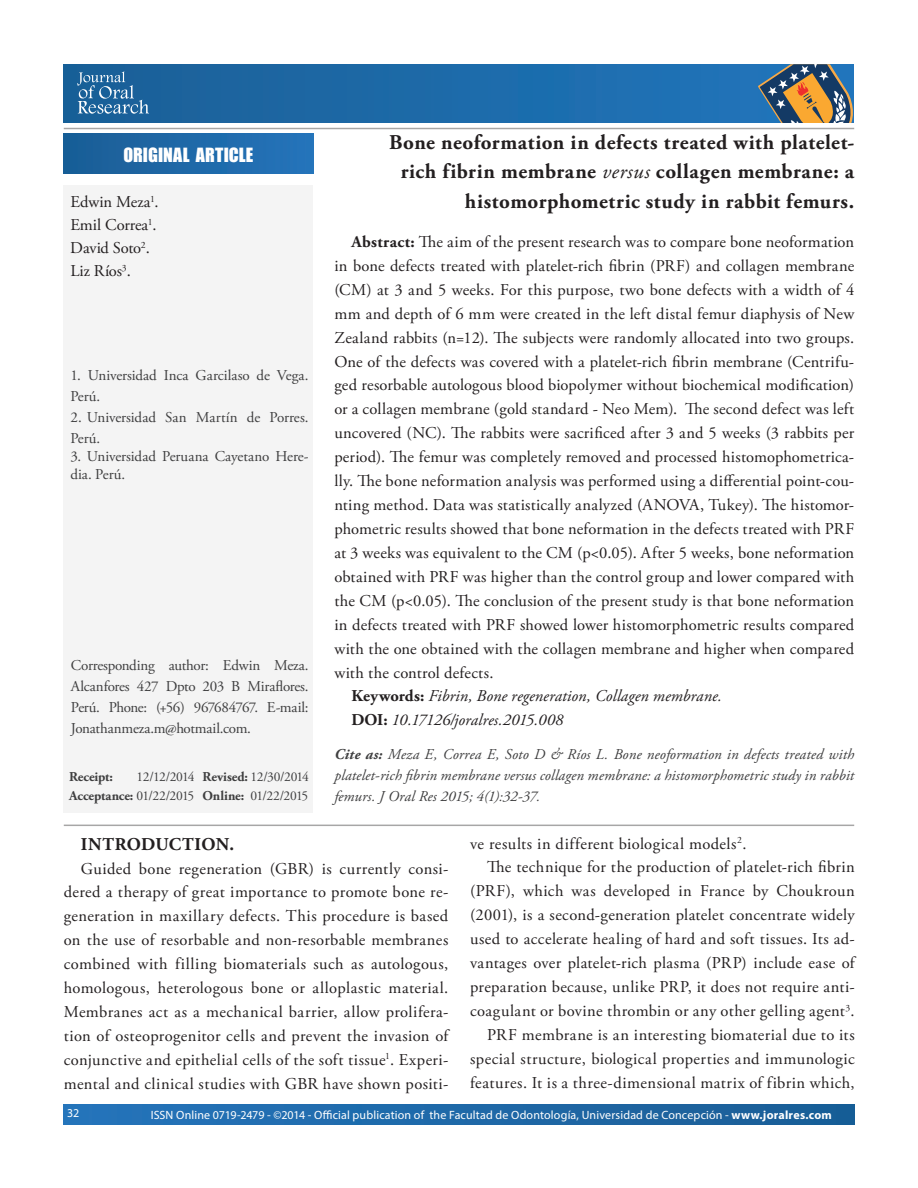
<style>
.page{position:relative;width:918px;height:1188px;background:#fff}
.page>*{position:absolute;margin:0;border:0;box-sizing:border-box;transform-origin:0 0}
.t1{font:700 21px/29.4px "Adobe Garamond Pro";letter-spacing:.025em;color:#231f20;text-align:right}
.t2{font:18px "Impact";color:#fff}
.t3{font:700 18px "Adobe Garamond Pro";letter-spacing:.01em;color:#231f20}
.t4{font:16.5px/24px "Adobe Garamond Pro";letter-spacing:.015em;color:#231f20;text-align:justify}
.t5{font:italic 16.5px "Adobe Garamond Pro";letter-spacing:.005em;color:#231f20}
.t6{font:16.5px "Adobe Garamond Pro";letter-spacing:.035em;color:#231f20}
.t7{font:15px/21px "Adobe Garamond Pro";letter-spacing:-.01em;color:#3e3e3f}
.t8{font:italic 15px/21px "Adobe Garamond Pro";letter-spacing:.01em;color:#3e3e3f;text-align:justify}
.t9{font:13.5px/18.9px "Adobe Garamond Pro";letter-spacing:-.05em;color:#3e3e3f;text-align:right}
.t10{font:700 13.5px "Adobe Garamond Pro";letter-spacing:-.01em;color:#3e3e3f}
.t11{font:12px "Myriad Pro";letter-spacing:.01em;color:#fff}
.s1{font-weight:700}
.s2{font-weight:400;font-style:italic}
.s3{font-weight:700;font-style:normal}
</style>
<div class="page">
<svg style="left:64px;top:64px;width:693px;height:59px;background:#1c69a8"></svg>
<svg style="left:757px;top:64px;width:97px;height:59px;background:#6c7474"></svg>
<svg style="left:77px;top:71px;width:72px;height:43px;background:#407baa"></svg>
<hr style="left:64px;top:825px;width:790px;height:1px;background:#231f20">
<div style="left:64px;top:1105px;width:790px;height:19px;background:linear-gradient(to right,#2574bb,#195d95)"></div>
<svg style="left:63px;top:127px;width:792px;height:7px"></svg>
<div style="left:64px;top:134px;width:249px;height:40px;background:linear-gradient(to right,#195d95,#2574bb)"></div>
<div style="left:64px;top:186px;width:249px;height:627px;background:#f4f4f4"></div>
<hr style="left:64px;top:128px;width:790px;height:1px;background:#231f20">
<p class="t2" style="left:123px;top:141px;width:131px">ORIGINAL ARTICLE</p>
<p class="t4" style="left:70px;top:191px;width:90px;line-height:23.1px;text-align:left">Edwin Meza<sup>1</sup>.<br>Emil Correa<sup>1</sup>.<br>David Soto<sup>2</sup>.<br>Liz Ríos<sup>3</sup>.</p>
<p class="t7" style="left:70px;top:366px;width:240px">1. Universidad Inca Garcilaso de Vega.<br>Perú.</p>
<p class="t7" style="left:70px;top:408px;width:240px">2. Universidad San Martín de Porres.<br>Perú.</p>
<p class="t7" style="left:70px;top:448px;width:240px;line-height:18px">3. Universidad Peruana Cayetano Here&shy;dia. Perú.</p>
<p class="t7" style="left:71px;top:655px;width:239px;text-align:justify">Corresponding author: Edwin Meza.<br>Alcanfores 427 Dpto 203 B Miraflores.<br>Perú. Phone: (+56) 967684767. E-mail:<br>Jonathanmeza.m@hotmail.com.</p>
<p class="t9" style="left:69px;top:768px;width:241px">12/12/2014 <span class="s1">Revised:</span> 12/30/2014<br><span class="s1">Acceptance:</span> 01/22/2015 <span class="s1">Online:</span> 01/22/2015</p>
<p class="t10" style="left:69px;top:769px;width:45px">Receipt:</p>
<p class="t1" style="left:389px;top:128px;width:466px">Bone neoformation in defects treated with platelet&shy;rich fibrin membrane <span class="s2">versus</span> collagen membrane: a histomorphometric study in rabbit femurs.</p>
<p class="t4" style="left:351px;top:230px;width:504px"><span class="s1">Abstract:</span> The aim of the present research was to compare bone neoformation</p>
<p class="t4" style="left:334px;top:254px;width:521px">in bone defects treated with platelet-rich fibrin (PRF) and collagen membrane</p>
<p class="t4" style="left:334px;top:278px;width:521px">(CM) at 3 and 5 weeks. For this purpose, two bone defects with a width of 4</p>
<p class="t4" style="left:334px;top:302px;width:521px">mm and depth of 6 mm were created in the left distal femur diaphysis of New</p>
<p class="t4" style="left:334px;top:326px;width:521px">Zealand rabbits (n=12). The subjects were randomly allocated into two groups.</p>
<p class="t4" style="left:334px;top:350px;width:521px">One of the defects was covered with a platelet-rich fibrin membrane (Centrifu-</p>
<p class="t4" style="left:334px;top:374px;width:521px">ged resorbable autologous blood biopolymer without biochemical modification)</p>
<p class="t4" style="left:334px;top:398px;width:521px">or a collagen membrane (gold standard - Neo Mem). The second defect was left</p>
<p class="t4" style="left:334px;top:422px;width:521px">uncovered (NC). The rabbits were sacrificed after 3 and 5 weeks (3 rabbits per</p>
<p class="t4" style="left:334px;top:446px;width:521px">period). The femur was completely removed and processed histomophometrica-</p>
<p class="t4" style="left:334px;top:469px;width:521px">lly. The bone neformation analysis was performed using a differential point-cou-</p>
<p class="t4" style="left:334px;top:493px;width:521px">nting method. Data was statistically analyzed (ANOVA, Tukey). The histomor-</p>
<p class="t4" style="left:334px;top:517px;width:521px">phometric results showed that bone neformation in the defects treated with PRF</p>
<p class="t4" style="left:334px;top:541px;width:521px">at 3 weeks was equivalent to the CM (p&lt;0.05). After 5 weeks, bone neformation</p>
<p class="t4" style="left:334px;top:565px;width:521px">obtained with PRF was higher than the control group and lower compared with</p>
<p class="t4" style="left:334px;top:589px;width:521px">the CM (p&lt;0.05). The conclusion of the present study is that bone neformation</p>
<p class="t4" style="left:334px;top:613px;width:521px">in defects treated with PRF showed lower histomorphometric results compared</p>
<p class="t4" style="left:334px;top:637px;width:521px">with the one obtained with the collagen membrane and higher when compared</p>
<p class="t4" style="left:334px;top:661px;width:161px">with the control defects.</p>
<p class="t5" style="left:351px;top:686px;width:372px"><span class="s3">Keywords:</span> Fibrin, Bone regeneration, Collagen membrane.</p>
<p class="t5" style="left:351px;top:710px;width:214px"><span class="s3">DOI:</span> 10.17126/joralres.2015.008</p>
<p class="t8" style="left:334px;top:744px;width:521px"><span class="s1">Cite as:</span> Meza E, Correa E, Soto D &amp; Ríos L. Bone neoformation in defects treated with platelet-rich fibrin membrane versus collagen membrane: a histomorphometric study in rabbit femurs. J Oral Res 2015; 4(1):32-37.</p>
<p class="t3" style="left:81px;top:833px;width:155px">INTRODUCTION.</p>
<p class="t4" style="left:64px;top:857px;width:386px;text-indent:17px">Guided bone regeneration (GBR) is currently consi&shy;dered a therapy of great importance to promote bone re&shy;generation in maxillary defects. This procedure is based on the use of resorbable and non-resorbable membranes combined with filling biomaterials such as autologous, homologous, heterologous bone or alloplastic material.<br>Membranes act as a mechanical barrier, allow prolifera&shy;tion of osteoprogenitor cells and prevent the invasion of conjunctive and epithelial cells of the soft tissue<sup>1</sup>. Experi&shy;mental and clinical studies with GBR have shown positi-</p>
<p class="t4" style="left:470px;top:832px;width:278px">ve results in different biological models<sup>2</sup>.</p>
<p class="t4" style="left:487px;top:856px;width:369px">The technique for the production of platelet-rich fibrin</p>
<p class="t4" style="left:470px;top:880px;width:386px">(PRF), which was developed in France by Choukroun</p>
<p class="t4" style="left:470px;top:904px;width:386px">(2001), is a second-generation platelet concentrate widely</p>
<p class="t4" style="left:470px;top:928px;width:386px">used to accelerate healing of hard and soft tissues. Its ad-</p>
<p class="t4" style="left:470px;top:952px;width:386px">vantages over platelet-rich plasma (PRP) include ease of</p>
<p class="t4" style="left:470px;top:975px;width:386px">preparation because, unlike PRP, it does not require anti-</p>
<p class="t4" style="left:470px;top:999px;width:386px">coagulant or bovine thrombin or any other gelling agent<sup>3</sup>.</p>
<p class="t4" style="left:487px;top:1023px;width:369px">PRF membrane is an interesting biomaterial due to its</p>
<p class="t4" style="left:470px;top:1047px;width:386px">special structure, biological properties and immunologic</p>
<p class="t6" style="left:470px;top:1073px;width:386px">features. It is a three-dimensional matrix of fibrin which,</p>
<p class="t11" style="left:67px;top:1106px;width:14px">32</p>
<p class="t11" style="left:151px;top:1107px;width:683px">ISSN Online 0719-2479 - ©2014 - Official publication of the Facultad de Odontología, Universidad de Concepción - <span class="s1">www.joralres.com</span></p>
</div>
